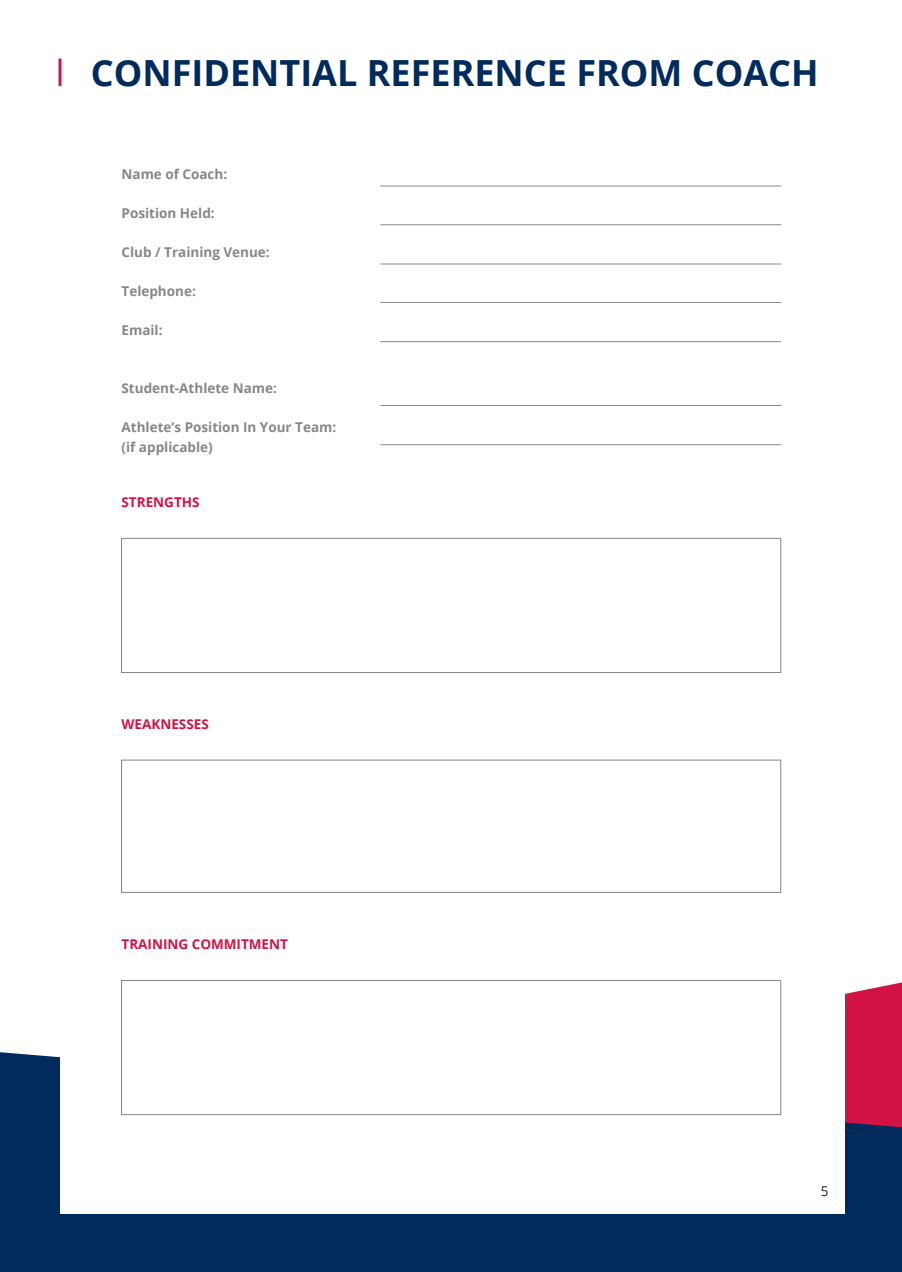
<style>
.page{position:relative;width:902px;height:1272px;background:#fff}
.page>*{position:absolute;margin:0;border:0;box-sizing:border-box;transform-origin:0 0}
.t1{font:700 36px "Open Sans";color:#002b5c}
.t2{font:700 13.5px "Open Sans";color:#878789}
.t3{font:700 13.5px "Open Sans";color:#d31245}
.t4{font:13.5px "Open Sans";color:#1f2020}
</style>
<div class="page">
<svg style="left:845px;top:982px;width:57px;height:70px;fill:#d31245"></svg>
<svg style="left:0;top:1052px;width:902px;height:220px;fill:#002b5c"></svg>
<div style="left:60px;top:110px;width:784px;height:1103px;background:#fff"></div>
<svg style="left:58px;top:59px;width:4px;height:27px"></svg>
<hr style="left:380px;top:186px;width:401px;height:1px;background:#878789">
<hr style="left:380px;top:224px;width:401px;height:1px;background:#878789">
<hr style="left:380px;top:302px;width:401px;height:1px;background:#878789">
<hr style="left:380px;top:405px;width:401px;height:1px;background:#878789">
<hr style="left:380px;top:264px;width:401px;height:1px;background:#878789">
<hr style="left:380px;top:341px;width:401px;height:1px;background:#878789">
<hr style="left:380px;top:444px;width:401px;height:1px;background:#878789">
<div style="left:121px;top:538px;width:660px;height:135px;border:1px solid #878789"></div>
<div style="left:121px;top:760px;width:660px;height:133px;border:1px solid #878789"></div>
<div style="left:121px;top:980px;width:660px;height:135px;border:1px solid #878789"></div>
<p class="t1" style="left:91px;top:48px;width:729px">CONFIDENTIAL REFERENCE FROM COACH</p>
<p class="t2" style="left:122px;top:164px;width:107px">Name of Coach:</p>
<p class="t2" style="left:122px;top:203px;width:95px">Position Held:</p>
<p class="t2" style="left:122px;top:242px;width:150px">Club / Training Venue:</p>
<p class="t2" style="left:122px;top:281px;width:76px">Telephone:</p>
<p class="t2" style="left:122px;top:320px;width:43px">Email:</p>
<p class="t2" style="left:122px;top:379px;width:157px">Student-Athlete Name:</p>
<p class="t2" style="left:122px;top:418px;width:216px">Athlete’s Position In Your Team:</p>
<p class="t2" style="left:122px;top:437px;width:93px">(if applicable)</p>
<p class="t3" style="left:122px;top:493px;width:80px">STRENGTHS</p>
<p class="t3" style="left:122px;top:714px;width:89px">WEAKNESSES</p>
<p class="t3" style="left:122px;top:935px;width:168px">TRAINING COMMITMENT</p>
<p class="t4" style="left:821px;top:1181px;width:9px">5</p>
</div>
